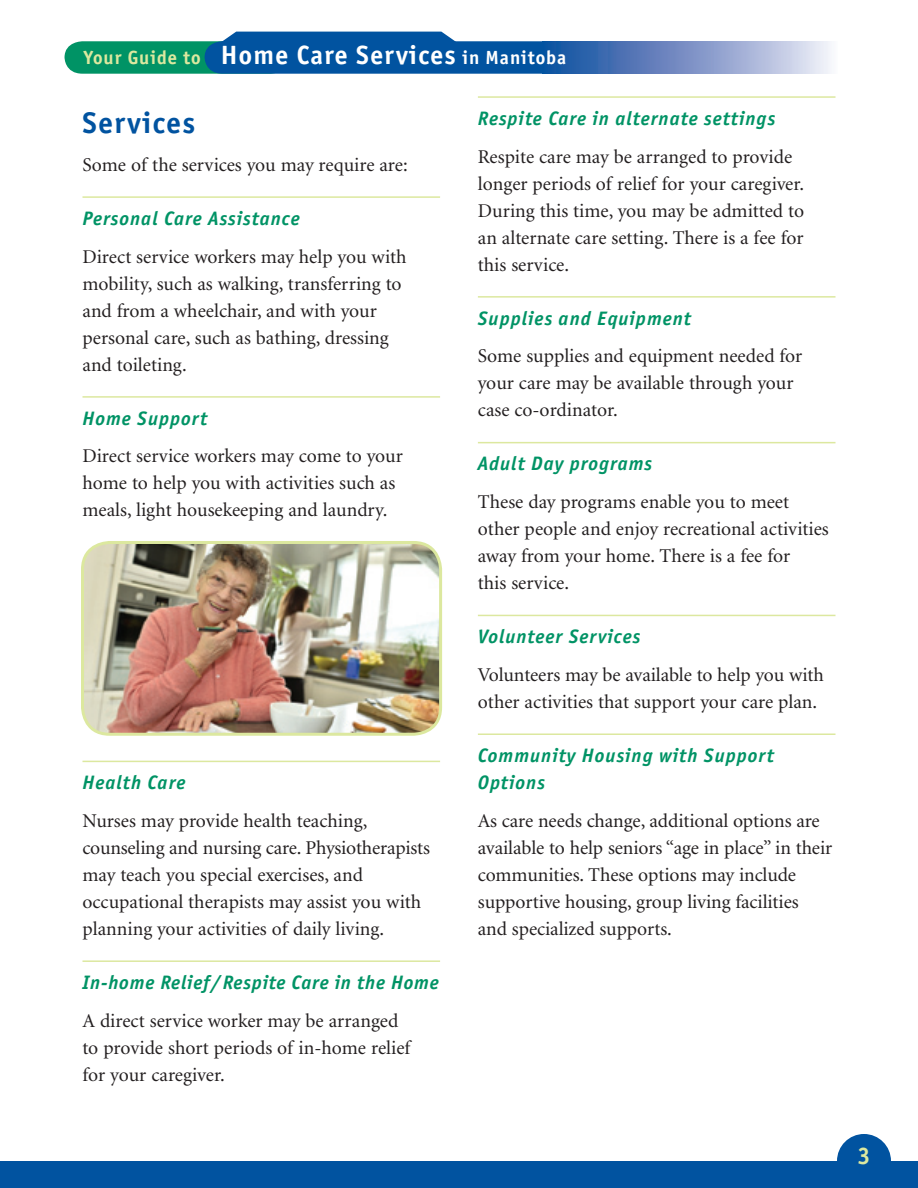
<style>
.page{position:relative;width:918px;height:1188px;background:#fff}
.page>*{position:absolute;margin:0;border:0;box-sizing:border-box;transform-origin:0 0}
.t1{font:700 30px "Officina San ITC";letter-spacing:.05em;color:#0153a0}
.t2{font:700 26.55px "Officina San ITC";letter-spacing:.05em;color:#fff}
.t3{font:700 24px "Officina San ITC";color:#dce89f}
.t4{font:19.5px/27px "Minion";color:#231f20}
.t5{font:italic 700 19.5px/37.8px "Officina San ITC";letter-spacing:.05em;color:#009365}
.s1{font-size:19.05px;color:#dce89f}
.s2{font-size:19.05px}
.s3{font-family:"Officina San ITC";font-weight:700;font-style:italic;color:#009365}
.s4{font-family:"Minion";font-weight:400;font-style:normal;color:#231f20}
</style>
<div class="page">
<hr style="left:82px;top:196px;width:358px;height:2px;background:#dce89f">
<hr style="left:82px;top:396px;width:358px;height:2px;background:#dce89f">
<hr style="left:82px;top:761px;width:358px;height:1px;background:#dce89f">
<hr style="left:82px;top:960px;width:358px;height:2px;background:#dce89f">
<hr style="left:478px;top:96px;width:358px;height:2px;background:#dce89f">
<hr style="left:478px;top:296px;width:358px;height:2px;background:#dce89f">
<hr style="left:478px;top:442px;width:358px;height:1px;background:#dce89f">
<hr style="left:478px;top:615px;width:358px;height:1px;background:#dce89f">
<hr style="left:478px;top:733px;width:358px;height:2px;background:#dce89f">
<svg style="left:65px;top:32px;width:478px;height:42px;background:#22789f"></svg>
<div style="left:543px;top:41px;width:294px;height:33px;background:linear-gradient(to right,#0a469b,#f2eaf6)"></div>
<img style="left:82px;top:542px;width:359px;height:192px">
<div style="left:81px;top:541px;width:361px;height:195px;border:3px solid #dce89f;border-radius:27px"></div>
<div style="left:0;top:1161px;width:918px;height:27px;background:#0153a0"></div>
<div style="left:837px;top:1134px;width:54px;height:54px;background:#0153a0;border-radius:50%"></div>
<h1 class="t2" style="left:84px;top:38px;width:484px"><span class="s1">Your Guide to</span> Home Care Services <span class="s2">in Manitoba</span></h1>
<p class="t1" style="left:82px;top:104px;width:114px">Services</p>
<p class="t4" style="left:82px;top:152px;width:327px">Some of the services you may require are:</p>
<p class="t4" style="left:82px;top:200px;width:326px;line-height:37.8px"><span class="s3">Personal Care Assistance<br></span>Direct service workers may help you with</p>
<p class="t4" style="left:82px;top:271px;width:321px">mobility, such as walking, transferring to and from a wheelchair, and with your personal care, such as bathing, dressing and toileting.</p>
<p class="t4" style="left:82px;top:400px;width:322px;line-height:37.8px"><span class="s3">Home Support<br></span>Direct service workers may come to your</p>
<p class="t4" style="left:82px;top:470px;width:314px">home to help you with activities such as meals, light housekeeping and laundry.</p>
<p class="t4" style="left:82px;top:765px;width:287px;line-height:37.8px"><span class="s3">Health Care<br></span>Nurses may provide health teaching,</p>
<p class="t4" style="left:82px;top:835px;width:349px">counseling and nursing care. Physiotherapists may teach you special exercises, and occupational therapists may assist you with planning your activities of daily living.</p>
<p class="t5" style="left:83px;top:963px;width:358px">In-home Relief/Respite Care in the Home<br><span class="s4">A direct service worker may be arranged</span></p>
<p class="t4" style="left:83px;top:1035px;width:329px">to provide short periods of in-home relief for your caregiver.</p>
<p class="t4" style="left:478px;top:100px;width:316px;line-height:37.8px"><span class="s3">Respite Care in alternate settings<br></span>Respite care may be arranged to provide</p>
<p class="t4" style="left:478px;top:171px;width:328px;text-align:justify">longer periods of relief for your caregiver.<br>During this time, you may be admitted to an alternate care setting. There is a fee for this service.</p>
<p class="t4" style="left:478px;top:300px;width:326px;line-height:37.8px"><span class="s3">Supplies and Equipment<br></span>Some supplies and equipment needed for</p>
<p class="t4" style="left:478px;top:370px;width:317px">your care may be available through your case co-ordinator.</p>
<p class="t4" style="left:478px;top:446px;width:313px;line-height:37.8px"><span class="s3">Adult Day programs<br></span>These day programs enable you to meet</p>
<p class="t4" style="left:478px;top:516px;width:353px">other people and enjoy recreational activities away from your home. There is a fee for<br>this service.</p>
<p class="t4" style="left:478px;top:619px;width:348px;line-height:37.8px"><span class="s3">Volunteer Services<br></span>Volunteers may be available to help you with</p>
<p class="t4" style="left:478px;top:689px;width:341px">other activities that support your care plan.</p>
<p class="t5" style="left:478px;top:742px;width:298px;line-height:27px">Community Housing with Support<br>Options</p>
<p class="t4" style="left:478px;top:808px;width:356px">As care needs change, additional options are available to help seniors “age in place” in their communities. These options may include supportive housing, group living facilities and specialized supports.</p>
<p class="t3" style="left:858px;top:1140px;width:14px">3</p>
</div>
